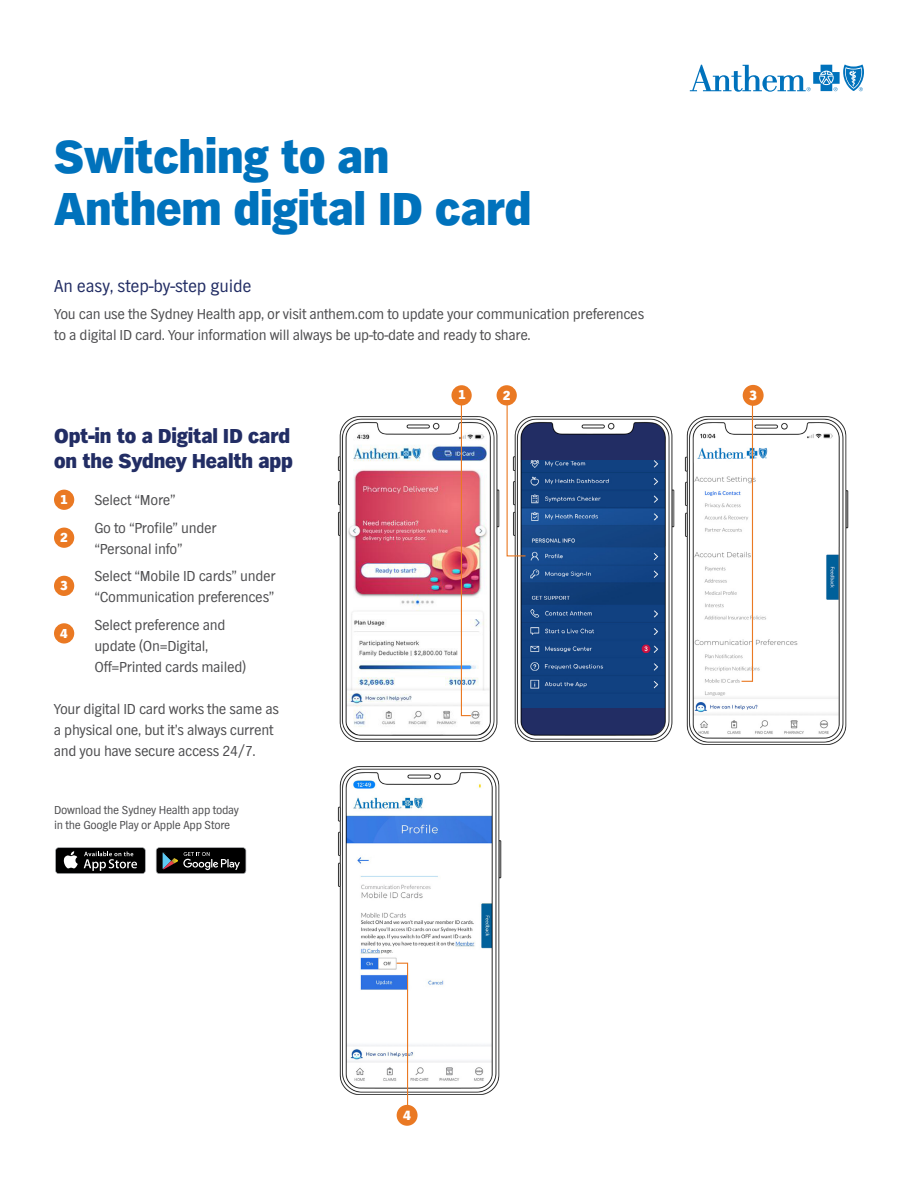
<style>
.page{position:relative;width:918px;height:1188px;background:#fff}
.page>*{position:absolute;margin:0;border:0;box-sizing:border-box;transform-origin:0 0}
.t1{font:800 48px/52.5px "TV Nord EF";letter-spacing:-.01em;color:#0072bc}
.t2{font:800 21px/25.5px "TV Nord EF";letter-spacing:-.01em;color:#222d64}
.t3{font:18px "TV Nord EF";letter-spacing:-.01em;color:#222d64}
.t4{font:15px/21px "TV Nord EF";letter-spacing:-.02em;color:#4d4d4f}
.t5{font:800 13.95px "TV Nord EF";color:#fff}
.t6{font:800 13.5px "TV Nord EF";color:#fff}
.t7{font:12px/15px "TV Nord EF";letter-spacing:-.02em;color:#4d4d4f}
</style>
<div class="page">
<img style="left:337px;top:417px;width:163px;height:324px">
<div style="left:451px;top:385px;width:21px;height:20px;background:#ea7923;border-radius:50%"></div>
<div style="left:497px;top:385px;width:20px;height:20px;background:#ea7923;border-radius:50%"></div>
<div style="left:54px;top:490px;width:20px;height:20px;background:#ea7923;border-radius:50%"></div>
<div style="left:54px;top:528px;width:20px;height:20px;background:#ea7923;border-radius:50%"></div>
<div style="left:54px;top:576px;width:20px;height:20px;background:#ea7923;border-radius:50%"></div>
<div style="left:54px;top:623px;width:20px;height:21px;background:#ea7923;border-radius:50%"></div>
<svg style="left:690px;top:64px;width:174px;height:28px"></svg>
<div style="left:397px;top:1105px;width:21px;height:21px;background:#ea7923;border-radius:50%"></div>
<img style="left:684px;top:417px;width:165px;height:327px">
<img style="left:337px;top:766px;width:165px;height:328px">
<svg style="left:460px;top:402px;width:12px;height:315px"></svg>
<svg style="left:740px;top:401px;width:14px;height:281px"></svg>
<svg style="left:395px;top:962px;width:14px;height:147px"></svg>
<div style="left:743px;top:385px;width:21px;height:21px;background:#ea7923;border-radius:50%"></div>
<img style="left:514px;top:417px;width:161px;height:324px">
<svg style="left:506px;top:404px;width:21px;height:153px"></svg>
<svg style="left:156px;top:847px;width:90px;height:27px;background:#2b2d2d"></svg>
<svg style="left:55px;top:847px;width:91px;height:27px;background:#39393a"></svg>
<h1 class="t1" style="left:54px;top:132px;width:479px">Switching to an<br>Anthem digital ID card</h1>
<p class="t3" style="left:54px;top:276px;width:199px">An easy, step-by-step guide</p>
<p class="t4" style="left:54px;top:304px;width:591px">You can use the Sydney Health app, or visit anthem.com to update your communication preferences to a digital ID card. Your information will always be up-to-date and ready to share.</p>
<h2 class="t2" style="left:54px;top:424px;width:240px">Opt-in to a Digital ID card on the Sydney Health app</h2>
<p class="t4" style="left:94px;top:486px;width:124px;line-height:27.8px">Select “More”<br>Go to “Profile” under</p>
<p class="t4" style="left:94px;top:535px;width:183px;line-height:27.8px">“Personal info”<br>Select “Mobile ID cards” under</p>
<p class="t4" style="left:94px;top:584px;width:182px;line-height:27.8px">“Communication preferences”<br>Select preference and</p>
<p class="t4" style="left:94px;top:636px;width:153px">update (On=Digital,<br>Off=Printed cards mailed)</p>
<p class="t4" style="left:54px;top:699px;width:227px">Your digital ID card works the same as a physical one, but it’s always current and you have secure access 24/7.</p>
<p class="t6" style="left:60px;top:492px;width:9px">1</p>
<p class="t6" style="left:60px;top:530px;width:9px">2</p>
<p class="t6" style="left:60px;top:578px;width:9px">3</p>
<p class="t6" style="left:60px;top:625px;width:9px">4</p>
<p class="t7" style="left:54px;top:803px;width:186px">Download the Sydney Health app today in the Google Play or Apple App Store</p>
<p class="t6" style="left:458px;top:387px;width:9px">1</p>
<p class="t6" style="left:503px;top:387px;width:9px">2</p>
<p class="t5" style="left:749px;top:387px;width:10px">3</p>
<p class="t5" style="left:403px;top:1107px;width:10px">4</p>
</div>
